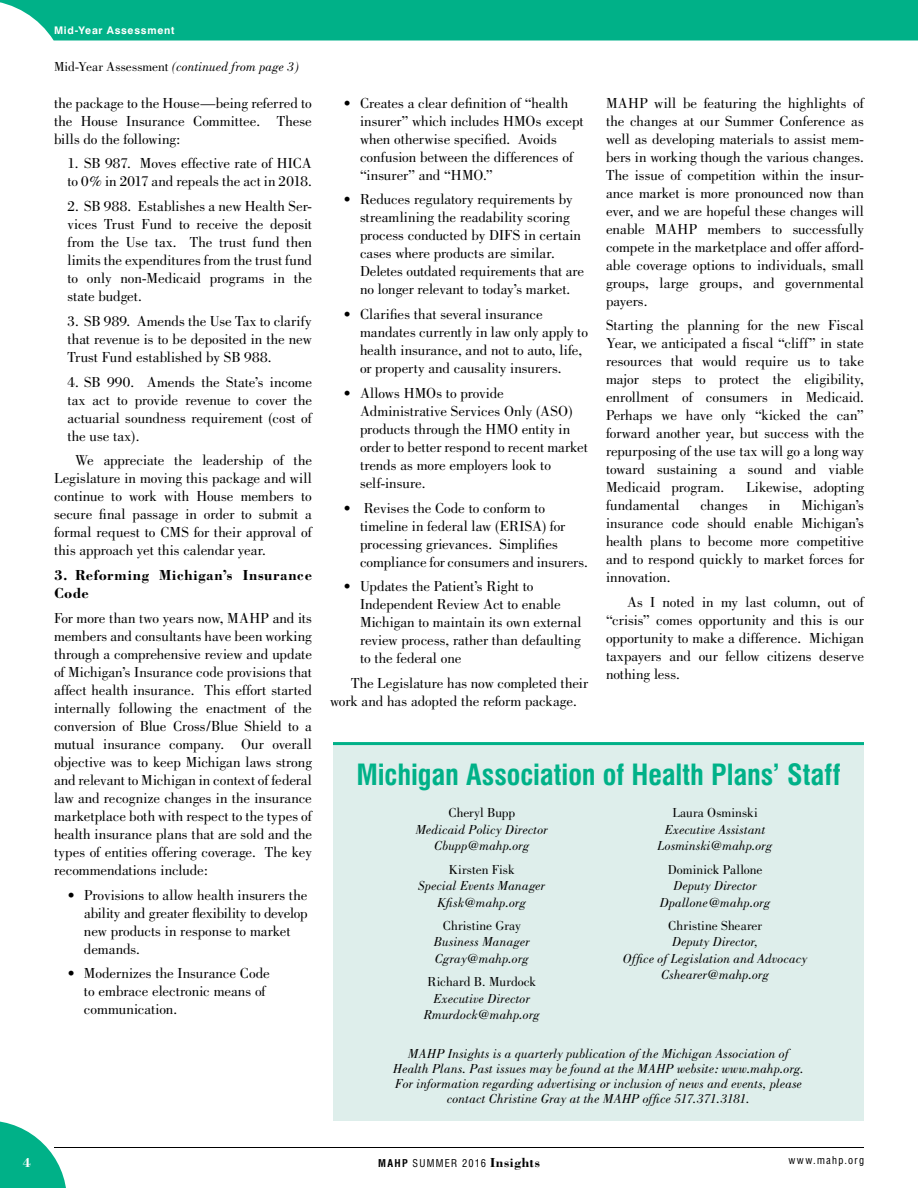
<style>
.page{position:relative;width:918px;height:1188px;background:#fff}
.page>*{position:absolute;margin:0;border:0;box-sizing:border-box;transform-origin:0 0}
.t1{font:700 condensed 28.5px "Swiss 721 BT";letter-spacing:-.005em;color:#00b188}
.t2{font:15px/18px "Bodoni";letter-spacing:-.005em;color:#000;text-align:justify}
.t3{font:700 15px/18px "Bodoni";letter-spacing:.04em;color:#000}
.t4{font:italic 13.5px/16.5px "Bodoni";letter-spacing:.005em;color:#000;text-align:center}
.t5{font:13.5px "Bodoni";letter-spacing:.005em;color:#000}
.t6{font:700 13.5px "Bodoni";color:#fff}
.t7{font:condensed 10.5px "Swiss 721 BT";letter-spacing:.12em;color:#000}
.t8{font:700 10.5px "Swiss 721 BT";letter-spacing:.07em;color:#fff}
.s1{font-style:normal}
.s2{font-weight:700}
.s3{font-family:"Bodoni";font-weight:700;font-stretch:normal;font-size:13.5px}
</style>
<div class="page">
<div style="left:333px;top:742px;width:531px;height:378px;background:#deeeeb"></div>
<hr style="left:333px;top:742px;width:531px;height:3px;background:#00b188">
<svg style="left:0;top:1121px;width:66px;height:67px"></svg>
<hr style="left:54px;top:1147px;width:810px;height:1px;background:#000">
<div style="left:0;top:0;width:918px;height:40px;background:#00b188"></div>
<p class="t8" style="left:54px;top:24px;width:122px">Mid-Year Assessment</p>
<p class="t4" style="left:54px;top:58px;width:246px"><span class="s1">Mid-Year Assessment</span> (continued from page 3)</p>
<p class="t2" style="left:54px;top:94px;width:259px">the package to the House—being referred to the House Insurance Committee. These bills do the following:</p>
<p class="t2" style="left:68px;top:154px;width:246px">1. SB 987. Moves effective rate of HICA to 0% in 2017 and repeals the act in 2018.</p>
<p class="t2" style="left:68px;top:197px;width:246px">2. SB 988. Establishes a new Health Ser&shy;vices Trust Fund to receive the deposit from the Use tax. The trust fund then limits the expenditures from the trust fund to only non-Medicaid programs in the state budget.</p>
<p class="t2" style="left:68px;top:312px;width:246px">3. SB 989. Amends the Use Tax to clarify that revenue is to be deposited in the new Trust Fund established by SB 988.</p>
<p class="t2" style="left:68px;top:373px;width:246px">4. SB 990. Amends the State’s income tax act to provide revenue to cover the actuarial soundness requirement (cost of the use tax).</p>
<p class="t2" style="left:54px;top:451px;width:260px;text-indent:21px">We appreciate the leadership of the Legislature in moving this package and will continue to work with House members to secure final passage in order to submit a formal request to CMS for their approval of this approach yet this calendar year.</p>
<p class="t3" style="left:54px;top:566px;width:260px">3. Reforming Michigan’s Insurance<br>Code</p>
<p class="t2" style="left:54px;top:609px;width:260px">For more than two years now, MAHP and its members and consultants have been working through a comprehensive review and update of Michigan’s Insurance code provisions that affect health insurance. This effort started internally following the enactment of the conversion of Blue Cross/Blue Shield to a mutual insurance company. Our overall objective was to keep Michigan laws strong and relevant to Michigan in context of federal law and recognize changes in the insurance marketplace both with respect to the types of health insurance plans that are sold and the types of entities offering coverage. The key recommendations include:</p>
<p class="t2" style="left:84px;top:886px;width:225px;text-align:left;text-indent:-16px">• Provisions to allow health insurers the ability and greater flexibility to develop new products in response to market demands.</p>
<p class="t2" style="left:84px;top:964px;width:187px;text-align:left;text-indent:-16px">• Modernizes the Insurance Code to embrace electronic means of communication.</p>
<p class="t2" style="left:360px;top:94px;width:225px;text-align:left;text-indent:-16px">• Creates a clear definition of “health insurer” which includes HMOs except when otherwise specified. Avoids confusion between the differences of “insurer” and “HMO.”</p>
<p class="t2" style="left:360px;top:190px;width:226px;text-align:left;text-indent:-16px">• Reduces regulatory requirements by streamlining the readability scoring process conducted by DIFS in certain cases where products are similar.<br>Deletes outdated requirements that are no longer relevant to today’s market.</p>
<p class="t2" style="left:360px;top:305px;width:230px;text-align:left;text-indent:-16px">• Clarifies that several insurance mandates currently in law only apply to health insurance, and not to auto, life, or property and causality insurers.</p>
<p class="t2" style="left:360px;top:384px;width:229px;text-align:left;text-indent:-16px">• Allows HMOs to provide<br>Administrative Services Only (ASO) products through the HMO entity in order to better respond to recent market trends as more employers look to self-insure.</p>
<p class="t2" style="left:360px;top:499px;width:229px;text-align:left;text-indent:-16px">• Revises the Code to conform to timeline in federal law (ERISA) for processing grievances. Simplifies compliance for consumers and insurers.</p>
<p class="t2" style="left:360px;top:577px;width:223px;text-align:left;text-indent:-16px">• Updates the Patient’s Right to<br>Independent Review Act to enable<br>Michigan to maintain its own external review process, rather than defaulting to the federal one</p>
<p class="t2" style="left:330px;top:674px;width:260px;text-indent:21px">The Legislature has now completed their work and has adopted the reform package.</p>
<p class="t2" style="left:606px;top:94px;width:260px">MAHP will be featuring the highlights of the changes at our Summer Conference as well as developing materials to assist mem&shy;bers in working though the various changes.<br>The issue of competition within the insur&shy;ance market is more pronounced now than ever, and we are hopeful these changes will enable MAHP members to successfully compete in the marketplace and offer afford&shy;able coverage options to individuals, small groups, large groups, and governmental payers.</p>
<p class="t2" style="left:606px;top:316px;width:260px">Starting the planning for the new Fiscal Year, we anticipated a fiscal “cliff” in state resources that would require us to take major steps to protect the eligibility, enrollment of consumers in Medicaid.<br>Perhaps we have only “kicked the can” forward another year, but success with the repurposing of the use tax will go a long way toward sustaining a sound and viable Medicaid program.</p>
<p class="t2" style="left:746px;top:478px;width:119px">Likewise, adopting</p>
<p class="t2" style="left:606px;top:496px;width:75px">fundamental</p>
<p class="t2" style="left:700px;top:496px;width:49px">changes</p>
<p class="t2" style="left:769px;top:496px;width:13px">in</p>
<p class="t2" style="left:606px;top:496px;width:260px;text-indent:195px">Michigan’s insurance code should enable Michigan’s health plans to become more competitive and to respond quickly to market forces for innovation.</p>
<p class="t2" style="left:606px;top:593px;width:260px;text-indent:21px">As I noted in my last column, out of “crisis” comes opportunity and this is our opportunity to make a difference. Michigan taxpayers and our fellow citizens deserve nothing less.</p>
<h1 class="t1" style="left:356px;top:757px;width:486px">Michigan Association of Health Plans’ Staff</h1>
<p class="t5" style="left:448px;top:805px;width:68px">Cheryl Bupp</p>
<p class="t4" style="left:416px;top:821px;width:134px">Medicaid Policy Director<br>Cbupp@mahp.org</p>
<p class="t5" style="left:449px;top:862px;width:67px">Kirsten Fisk</p>
<p class="t4" style="left:418px;top:877px;width:129px">Special Events Manager<br>Kfisk@mahp.org</p>
<p class="t5" style="left:443px;top:918px;width:80px">Christine Gray</p>
<p class="t4" style="left:434px;top:934px;width:98px;text-align:left">Business Manager<br>Cgray@mahp.org</p>
<p class="t5" style="left:427px;top:974px;width:110px">Richard B. Murdock</p>
<p class="t4" style="left:424px;top:990px;width:118px">Executive Director<br>Rmurdock@mahp.org</p>
<p class="t5" style="left:672px;top:805px;width:87px">Laura Osminski</p>
<p class="t4" style="left:658px;top:821px;width:116px">Executive Assistant<br>Losminski@mahp.org</p>
<p class="t5" style="left:668px;top:862px;width:96px">Dominick Pallone</p>
<p class="t4" style="left:660px;top:877px;width:112px">Deputy Director<br>Dpallone@mahp.org</p>
<p class="t5" style="left:668px;top:918px;width:95px">Christine Shearer</p>
<p class="t4" style="left:623px;top:934px;width:186px">Deputy Director,<br>Office of Legislation and Advocacy<br>Cshearer@mahp.org</p>
<p class="t4" style="left:393px;top:1046px;width:412px;line-height:15px">MAHP Insights is a quarterly publication of the Michigan Association of Health Plans. Past issues may be found at the MAHP website: www.mahp.org.<br>For information regarding advertising or inclusion of news and events, please contact Christine Gray at the MAHP office 517.371.3181.</p>
<p class="t6" style="left:23px;top:1154px;width:10px">4</p>
<p class="t7" style="left:378px;top:1156px;width:163px"><span class="s2">MAHP</span> SUMMER 2016 <span class="s3">Insights</span></p>
<p class="t7" style="left:788px;top:1154px;width:77px">www.mahp.org</p>
</div>
